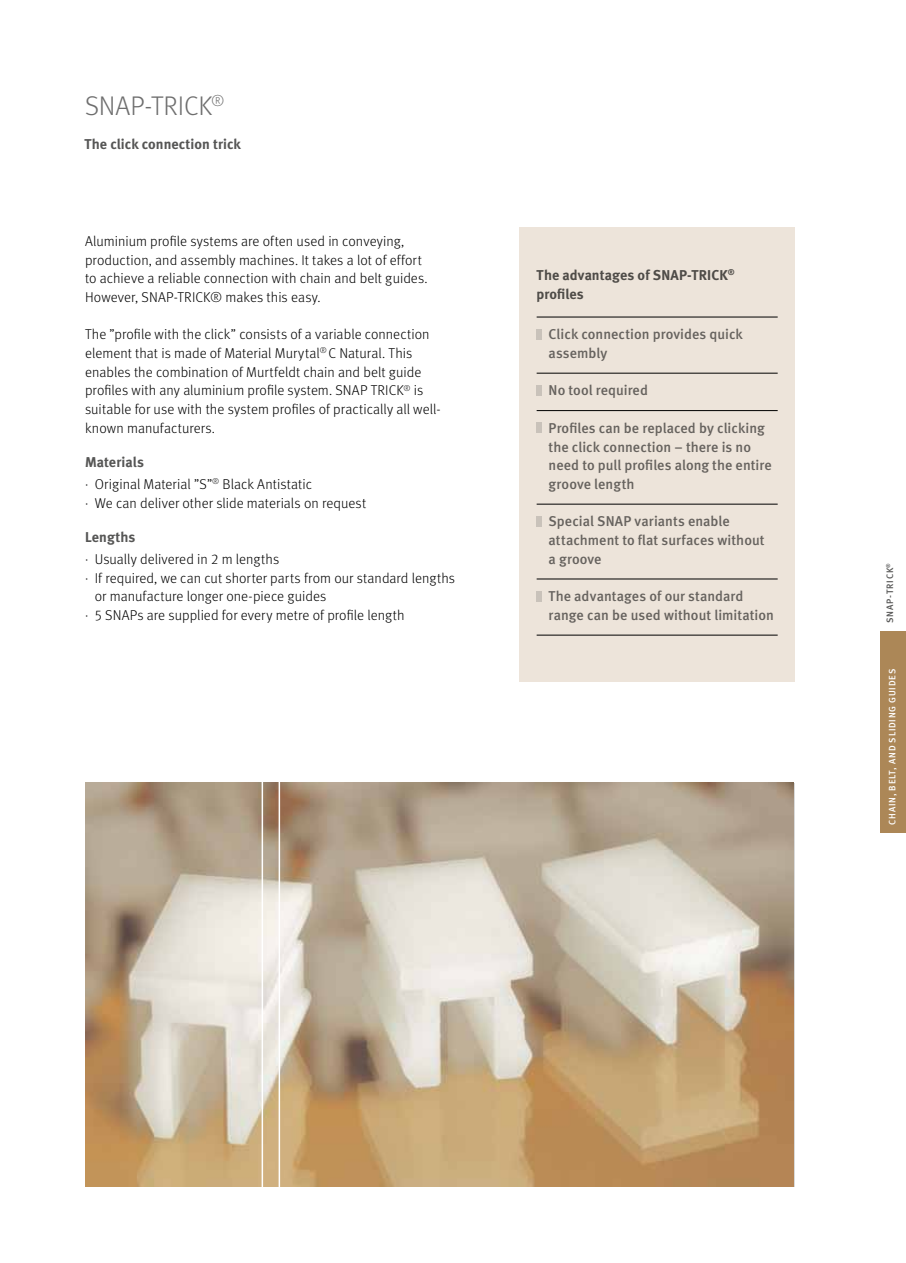
<style>
.page{position:relative;width:906px;height:1263px;background:#fff}
.page>*{position:absolute;margin:0;border:0;box-sizing:border-box;transform-origin:0 0}
.t1{font:300 27px "Meta";color:#6e6e6e}
.t2{font:300 15.75px "Meta";color:#6e6e6e}
.t3{font:300 14.25px/18.8px "Meta";letter-spacing:.005em;color:#000}
.t4{font:500 14.25px/18.8px "Meta";letter-spacing:.005em;color:#6e6e6e}
.t5{font:700 14.25px/18.8px "Meta";letter-spacing:.005em;color:#565655}
.t6{font:500 9.3px "Meta";letter-spacing:.085em;color:#fff}
.t7{font:500 9.3px "Meta";letter-spacing:.095em;color:#565655}
.s1{font-weight:700;color:#565655}
.s2{font-family:"Meta Light LF";font-weight:400}
</style>
<div class="page">
<div style="left:880px;top:631px;width:26px;height:202px;background:#ac8757"></div>
<div style="left:519px;top:227px;width:275px;height:455px;background:#ede4da"></div>
<hr style="left:536px;top:317px;width:241px;height:1px;background:#000">
<hr style="left:536px;top:373px;width:241px;height:1px;background:#000">
<hr style="left:536px;top:410px;width:241px;height:1px;background:#000">
<hr style="left:536px;top:504px;width:241px;height:1px;background:#000">
<hr style="left:536px;top:579px;width:241px;height:1px;background:#000">
<hr style="left:536px;top:635px;width:241px;height:1px;background:#000">
<div style="left:536px;top:329px;width:6px;height:10px;background:#c9c2ba"></div>
<div style="left:536px;top:385px;width:6px;height:10px;background:#c9c2ba"></div>
<div style="left:536px;top:423px;width:6px;height:10px;background:#c9c2ba"></div>
<div style="left:536px;top:516px;width:6px;height:10px;background:#c9c2ba"></div>
<div style="left:536px;top:591px;width:6px;height:10px;background:#c9c2ba"></div>
<img style="left:85px;top:783px;width:708px;height:403px">
<hr style="left:279px;top:773px;width:1px;height:414px;background:#fff">
<hr style="left:261px;top:773px;width:2px;height:414px;background:#fff">
<h1 class="t1" style="left:85px;top:90px;width:80px">Snap-trick</h1>
<p class="t2" style="left:211px;top:91px;width:15px">®</p>
<p class="t5" style="left:85px;top:135px;width:158px">The click connection trick</p>
<p class="t3" style="left:85px;top:231px;width:344px">Aluminium profile systems are often used in conveying, production, and assembly machines. It takes a lot of effort to achieve a reliable connection with chain and belt guides.<br>However, SNAP-TRICK® makes this easy.</p>
<p class="t3" style="left:85px;top:325px;width:357px">The ”profile with the click” consists of a variable connection element that is made of Material Murytal<sup>®</sup> C Natural. This enables the combination of Murtfeldt chain and belt guide profiles with any aluminium profile system. SNAP TRICK<sup>®</sup> is suitable for use with the system profiles of practically all well&shy;known manufacturers.</p>
<p class="t3" style="left:85px;top:451px;width:228px;line-height:21.8px"><span class="s1">Materials<br></span>· Original Material ”S”<sup>®</sup> Black Antistatic</p>
<p class="t3" style="left:85px;top:493px;width:283px">· We can deliver other slide materials on request</p>
<p class="t3" style="left:85px;top:526px;width:196px;line-height:21.8px"><span class="s1">Lengths<br></span>· Usually delivered in <span class="s2">2</span> m lengths</p>
<p class="t3" style="left:85px;top:568px;width:371px">· If required, we can cut shorter parts from our standard lengths</p>
<p class="t3" style="left:95px;top:587px;width:233px">or manufacture longer one-piece guides</p>
<p class="t3" style="left:85px;top:606px;width:321px">· <span class="s2">5</span> SNAPs are supplied for every metre of profile length</p>
<p class="t5" style="left:536px;top:266px;width:199px">The advantages of SNAP-TRICK<sup>® </sup>profiles</p>
<p class="t4" style="left:548px;top:325px;width:196px">Click connection provides quick assembly</p>
<p class="t4" style="left:548px;top:381px;width:101px">No tool required</p>
<p class="t4" style="left:548px;top:418px;width:225px">Profiles can be replaced by clicking the click connection – there is no need to pull profiles along the entire groove length</p>
<p class="t4" style="left:548px;top:512px;width:217px">Special SNAP variants enable attachment to flat surfaces without a groove</p>
<p class="t4" style="left:548px;top:587px;width:227px">The advantages of our standard range can be used without limitation</p>
<p class="t7" style="left:884px;top:623px;width:61px;rotate:-90deg">Snap-Trick<sup>®</sup></p>
<p class="t6" style="left:886px;top:825px;width:157px;rotate:-90deg">Chain, belt, and sliding guides</p>
</div>
